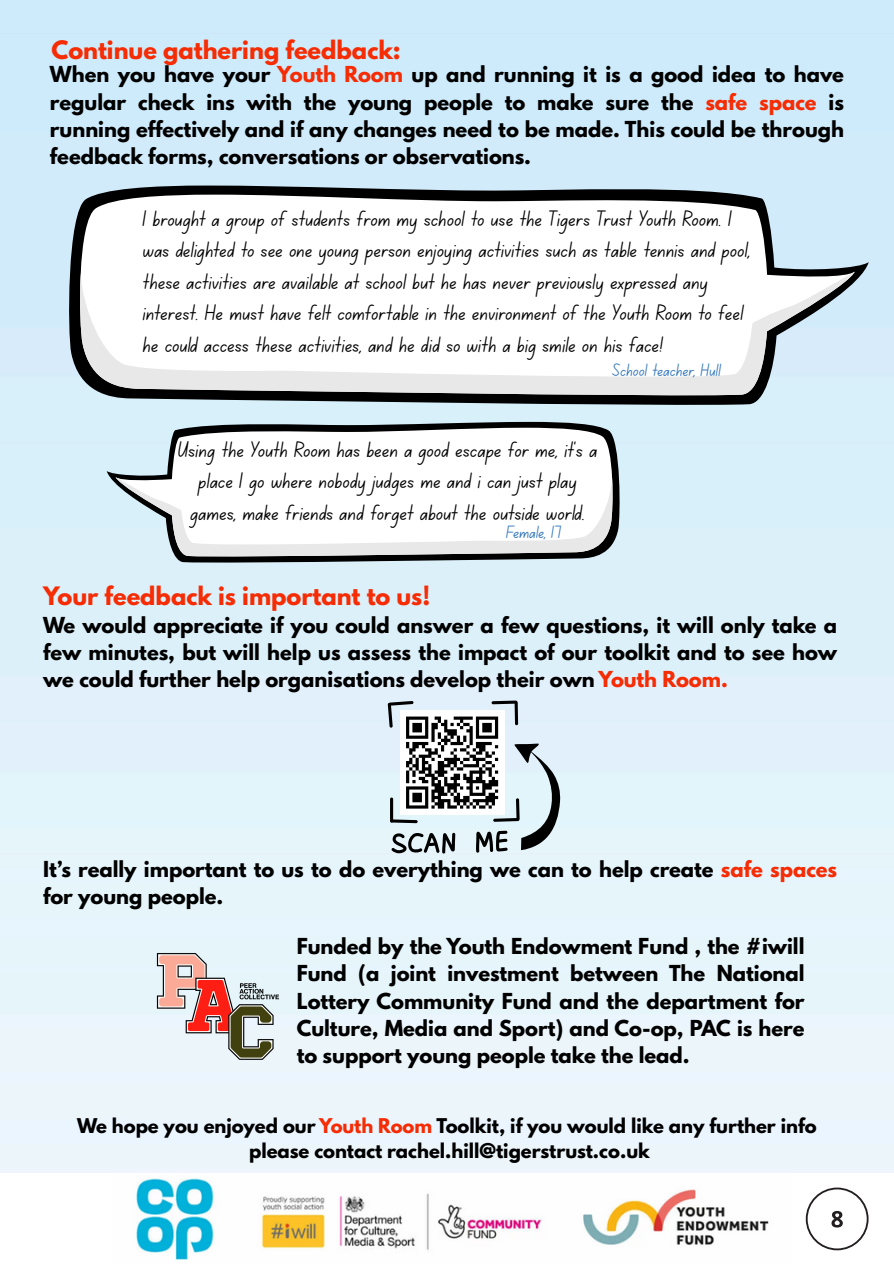
<style>
.page{position:relative;width:894px;height:1264px;background:#fff}
.page>*{position:absolute;margin:0;border:0;box-sizing:border-box;transform-origin:0 0}
.t1{font:22.5px/31.5px "Canva School Font";color:#000}
.t2{font:700 22.5px "League Spartan";color:#f62c04}
.t3{font:700 19.5px/27px "League Spartan";color:#000;text-align:justify}
.t4{font:700 18px/24.8px "League Spartan";color:#000;text-align:center}
.t5{font:18px "Canva School Font";color:#3377bd}
.s1{color:#f62c04}
</style>
<div class="page">
<img style="left:113px;top:1172px;width:677px;height:88px">
<svg style="left:805px;top:1187px;width:63px;height:63px"></svg>
<svg style="left:67px;top:184px;width:801px;height:223px;background:#829199"></svg>
<svg style="left:77px;top:195px;width:777px;height:202px"></svg>
<svg style="left:79px;top:271px;width:775px;height:126px"></svg>
<svg style="left:107px;top:421px;width:514px;height:143px;background:#86949a"></svg>
<svg style="left:115px;top:428px;width:499px;height:130px"></svg>
<svg style="left:115px;top:477px;width:498px;height:81px"></svg>
<img style="left:105px;top:938px;width:242px;height:136px">
<svg style="left:387px;top:700px;width:173px;height:153px"></svg>
<p class="t2" style="left:51px;top:38px;width:351px">Continue gathering feedback:</p>
<h3 class="t3" style="left:50px;top:64px;width:795px">When you have your <span class="s1">Youth Room</span> up and running it is a good idea to have regular check ins with the young people to make sure the <span class="s1">safe space</span></h3>
<h3 class="t3" style="left:50px;top:91px;width:795px;text-indent:778px">is running effectively and if any changes need to be made. This could be through feedback forms, conversations or observations.</h3>
<p class="t1" style="left:142px;top:205px;width:609px">I brought a group of students from my school to use the Tigers Trust Youth Room. I was delighted to see one young person enjoying activities such as table tennis and pool, these activities are available at school but he has never previously expressed any interest. He must have felt comfortable in the environment of the Youth Room to feel he could access these activities, and he did so with a big smile on his face!</p>
<p class="t5" style="left:612px;top:362px;width:110px">School teacher, Hull</p>
<h2 class="t1" style="left:178px;top:436px;width:421px;text-align:center">Using the Youth Room has been a good escape for me, it’s a place I go where nobody judges me and i can just play games, make friends and forget about the outside world.</h2>
<p class="t5" style="left:506px;top:524px;width:57px">Female, 17</p>
<h3 class="t2" style="left:43px;top:585px;width:388px">Your feedback is important to us!</h3>
<h3 class="t3" style="left:43px;top:614px;width:795px">We would appreciate if you could answer a few questions, it will only take a few minutes, but will help us assess the impact of our toolkit and to see how we could further help organisations develop their own <span class="s1">Youth Room.</span></h3>
<p class="t3" style="left:43px;top:857px;width:795px">It’s really important to us to do everything we can to help create <span class="s1">safe spaces</span></p>
<h2 class="t3" style="left:43px;top:884px;width:182px">for young people.</h2>
<h3 class="t3" style="left:296px;top:935px;width:509px">Funded by the Youth Endowment Fund , the #iwill Fund (a joint investment between The National Lottery Community Fund and the department for Culture, Media and Sport) and Co-op, PAC is here to support young people take the lead.</h3>
<p class="t4" style="left:77px;top:1115px;width:741px">We hope you enjoyed our <span class="s1">Youth Room</span> Toolkit, if you would like any further info please contact rachel.hill@tigerstrust.co.uk</p>
</div>
